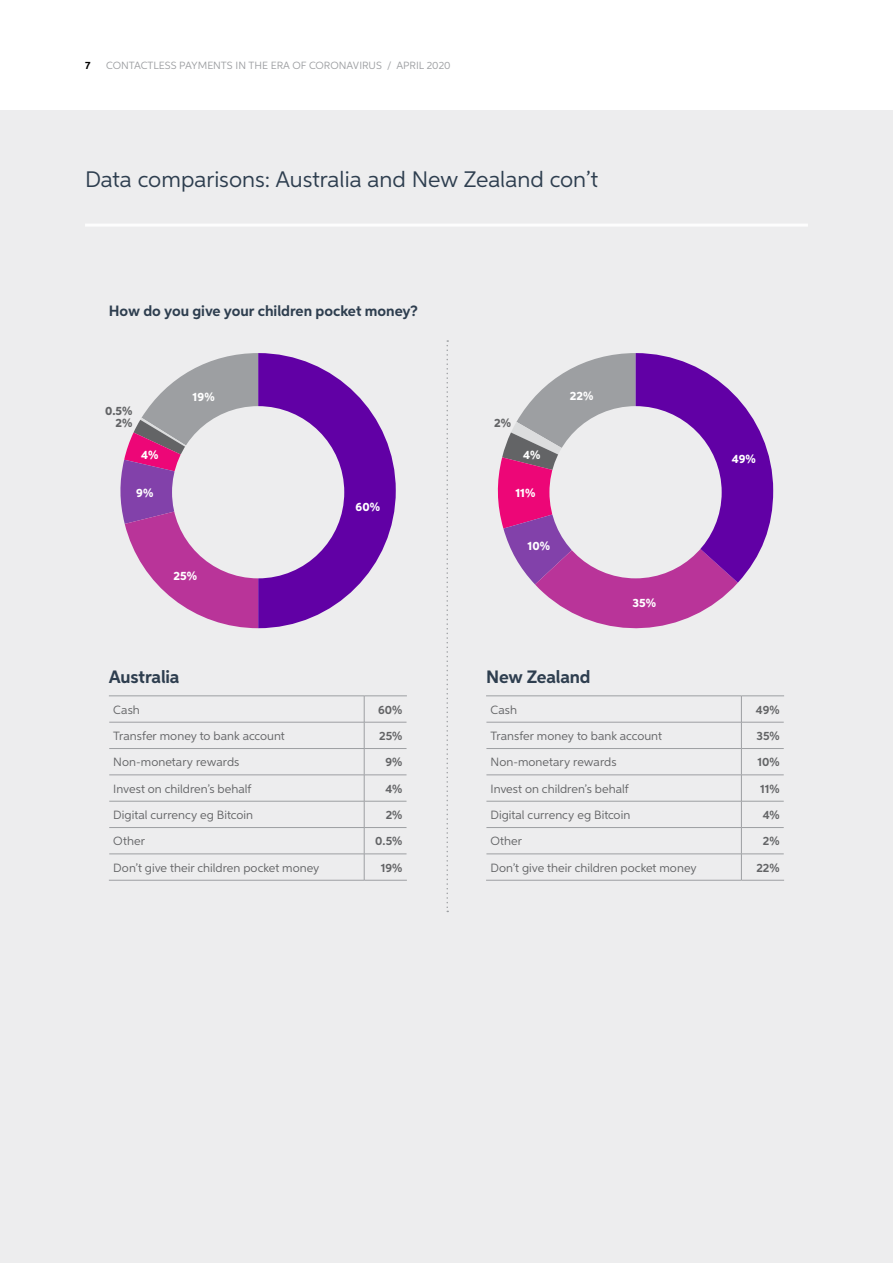
<style>
.page{position:relative;width:893px;height:1263px;background:#fff}
.page>*{position:absolute;margin:0;border:0;box-sizing:border-box;transform-origin:0 0}
.t1{font:22.5px "Neutro MYOB";color:#2e3e4f}
.t2{font:700 18px "Neutro MYOB";letter-spacing:-.01em;color:#2e3e4f}
.t3{font:700 15px "Neutro MYOB";color:#2e3e4f}
.t4{font:12px "Neutro MYOB";color:#636466}
.t5{font:700 12px "Neutro MYOB";color:#636466}
.t6{font:800 12px "Neutro MYOB";color:#fff}
.t7{font:800 12px "Neutro MYOB";color:#636466}
.t8{font:10.5px "Neutro MYOB";color:#9d9fa2}
.t9{font:700 10.5px "Neutro MYOB";color:#000}
</style>
<div class="page">
<div style="left:0;top:111px;width:893px;height:1152px;background:#ededee"></div>
<hr style="left:85px;top:224px;width:723px;height:3px;background:#fff">
<hr style="left:109px;top:748px;width:255px;height:1px;background:#9d9fa2">
<hr style="left:364px;top:748px;width:43px;height:1px;background:#9d9fa2">
<hr style="left:109px;top:775px;width:255px;height:1px;background:#9d9fa2">
<hr style="left:364px;top:775px;width:43px;height:1px;background:#9d9fa2">
<hr style="left:109px;top:801px;width:255px;height:1px;background:#9d9fa2">
<hr style="left:364px;top:801px;width:43px;height:1px;background:#9d9fa2">
<hr style="left:109px;top:827px;width:255px;height:1px;background:#9d9fa2">
<hr style="left:364px;top:827px;width:43px;height:1px;background:#9d9fa2">
<svg style="left:364px;top:697px;width:1px;height:183px"></svg>
<hr style="left:109px;top:696px;width:255px;height:1px;background:#9d9fa2">
<hr style="left:364px;top:696px;width:43px;height:1px;background:#9d9fa2">
<hr style="left:109px;top:722px;width:255px;height:1px;background:#9d9fa2">
<hr style="left:364px;top:722px;width:43px;height:1px;background:#9d9fa2">
<hr style="left:109px;top:854px;width:255px;height:1px;background:#9d9fa2">
<hr style="left:364px;top:854px;width:43px;height:1px;background:#9d9fa2">
<hr style="left:109px;top:880px;width:255px;height:1px;background:#9d9fa2">
<hr style="left:364px;top:880px;width:43px;height:1px;background:#9d9fa2">
<hr style="left:486px;top:722px;width:255px;height:1px;background:#9d9fa2">
<hr style="left:741px;top:722px;width:43px;height:1px;background:#9d9fa2">
<hr style="left:486px;top:748px;width:255px;height:1px;background:#9d9fa2">
<hr style="left:741px;top:748px;width:43px;height:1px;background:#9d9fa2">
<hr style="left:486px;top:775px;width:255px;height:1px;background:#9d9fa2">
<hr style="left:741px;top:775px;width:43px;height:1px;background:#9d9fa2">
<hr style="left:486px;top:801px;width:255px;height:1px;background:#9d9fa2">
<hr style="left:741px;top:801px;width:43px;height:1px;background:#9d9fa2">
<hr style="left:486px;top:827px;width:255px;height:1px;background:#9d9fa2">
<hr style="left:741px;top:827px;width:43px;height:1px;background:#9d9fa2">
<hr style="left:486px;top:854px;width:255px;height:1px;background:#9d9fa2">
<hr style="left:741px;top:854px;width:43px;height:1px;background:#9d9fa2">
<svg style="left:741px;top:697px;width:1px;height:183px"></svg>
<hr style="left:486px;top:696px;width:255px;height:1px;background:#9d9fa2">
<hr style="left:741px;top:696px;width:43px;height:1px;background:#9d9fa2">
<hr style="left:486px;top:880px;width:255px;height:1px;background:#9d9fa2">
<hr style="left:741px;top:880px;width:43px;height:1px;background:#9d9fa2">
<svg style="left:446px;top:340px;width:2px;height:572px"></svg>
<svg style="left:119px;top:353px;width:277px;height:275px;background:#a569b8"></svg>
<div style="left:172px;top:406px;width:172px;height:172px;background:#ededee;border-radius:50%"></div>
<svg style="left:496px;top:353px;width:277px;height:275px;background:#ae6eb6"></svg>
<div style="left:549px;top:406px;width:173px;height:172px;background:#ededee;border-radius:50%"></div>
<p class="t9" style="left:85px;top:59px;width:7px">7</p>
<p class="t8" style="left:106px;top:59px;width:346px">CONTACTLESS PAYMENTS IN THE ERA OF CORONAVIRUS / APRIL 2020</p>
<h1 class="t1" style="left:85px;top:166px;width:515px">Data comparisons: Australia and New Zealand con’t</h1>
<p class="t3" style="left:109px;top:301px;width:311px">How do you give your children pocket money?</p>
<p class="t7" style="left:105px;top:403px;width:29px">0.5%</p>
<p class="t7" style="left:116px;top:415px;width:18px">2%</p>
<p class="t6" style="left:141px;top:447px;width:19px">4%</p>
<p class="t6" style="left:136px;top:485px;width:19px">9%</p>
<p class="t6" style="left:193px;top:389px;width:24px">19%</p>
<p class="t6" style="left:174px;top:569px;width:25px">25%</p>
<p class="t6" style="left:356px;top:499px;width:26px">60%</p>
<p class="t7" style="left:494px;top:416px;width:18px">2%</p>
<p class="t6" style="left:570px;top:388px;width:25px">22%</p>
<p class="t6" style="left:523px;top:447px;width:19px">4%</p>
<p class="t6" style="left:732px;top:451px;width:26px">49%</p>
<p class="t6" style="left:515px;top:486px;width:22px">11%</p>
<p class="t6" style="left:528px;top:539px;width:24px">10%</p>
<p class="t6" style="left:632px;top:595px;width:25px">35%</p>
<h2 class="t2" style="left:109px;top:666px;width:72px">Australia</h2>
<h2 class="t2" style="left:486px;top:666px;width:106px">New Zealand</h2>
<p class="t4" style="left:113px;top:702px;width:28px">Cash</p>
<p class="t5" style="left:378px;top:702px;width:26px">60%</p>
<p class="t4" style="left:113px;top:729px;width:173px">Transfer money to bank account</p>
<p class="t5" style="left:379px;top:728px;width:25px">25%</p>
<p class="t4" style="left:113px;top:755px;width:128px">Non-monetary rewards</p>
<p class="t5" style="left:386px;top:755px;width:18px">9%</p>
<p class="t4" style="left:113px;top:781px;width:140px">Invest on children’s behalf</p>
<p class="t5" style="left:385px;top:781px;width:18px">4%</p>
<p class="t4" style="left:113px;top:808px;width:141px">Digital currency eg Bitcoin</p>
<p class="t5" style="left:386px;top:807px;width:18px">2%</p>
<p class="t4" style="left:113px;top:834px;width:33px">Other</p>
<p class="t5" style="left:375px;top:834px;width:29px">0.5%</p>
<p class="t4" style="left:113px;top:860px;width:208px">Don’t give their children pocket money</p>
<p class="t5" style="left:381px;top:860px;width:23px">19%</p>
<p class="t4" style="left:490px;top:702px;width:28px">Cash</p>
<p class="t5" style="left:756px;top:702px;width:25px">49%</p>
<p class="t4" style="left:490px;top:729px;width:173px">Transfer money to bank account</p>
<p class="t5" style="left:756px;top:728px;width:25px">35%</p>
<p class="t4" style="left:490px;top:755px;width:128px">Non-monetary rewards</p>
<p class="t5" style="left:757px;top:755px;width:24px">10%</p>
<p class="t4" style="left:490px;top:781px;width:140px">Invest on children’s behalf</p>
<p class="t5" style="left:760px;top:781px;width:21px">11%</p>
<p class="t4" style="left:490px;top:808px;width:141px">Digital currency eg Bitcoin</p>
<p class="t5" style="left:763px;top:807px;width:18px">4%</p>
<p class="t4" style="left:490px;top:834px;width:33px">Other</p>
<p class="t5" style="left:763px;top:834px;width:18px">2%</p>
<p class="t4" style="left:490px;top:860px;width:208px">Don’t give their children pocket money</p>
<p class="t5" style="left:756px;top:860px;width:25px">22%</p>
</div>
